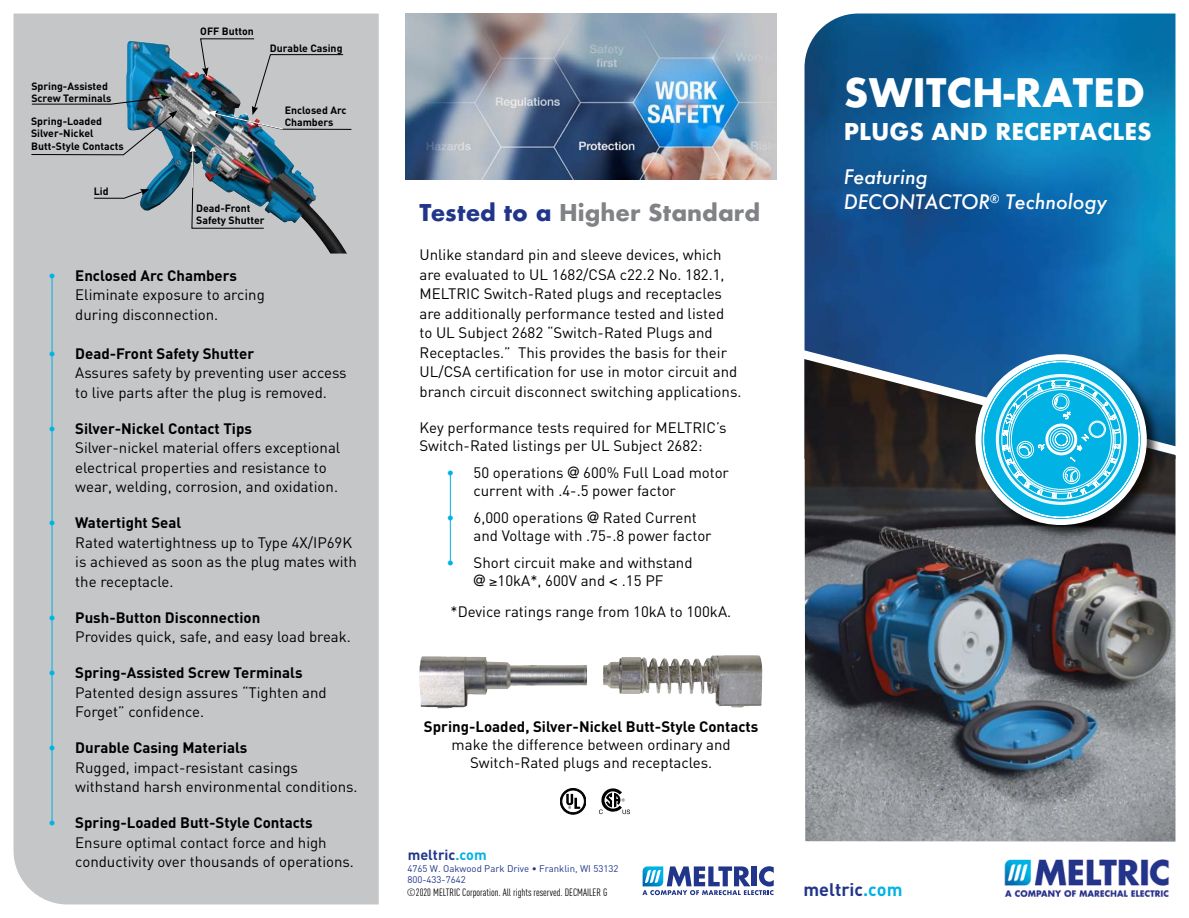
<style>
.page{position:relative;width:1189px;height:918px;background:#fff}
.page>*{position:absolute;margin:0;border:0;box-sizing:border-box;transform-origin:0 0}
.t1{font:700 38.25px "Futura";color:#fff}
.t2{font:700 22.5px "Futura";color:#808285}
.t3{font:700 22.5px "Futura";color:#fff}
.t4{font:italic 500 19.5px/25.5px "Futura";color:#fff}
.t5{font:700 18px "DIN";color:#21368b}
.t6{font:15px/19.5px "DIN";color:#000}
.t7{font:700 15px "DIN";color:#000}
.t8{font:700 14.4px "DIN";color:#21368b}
.t9{font:700 10.5px/12.6px "DIN";color:#000}
.t10{font:10.5px "DIN Cond";color:#000}
.t11{font:9.6px/10.8px "DIN";color:#21368b}
.s1{color:#00b3e4}
.s2{font-weight:700}
.s3{color:#21368b}
.s4{font-family:"Futura"}
</style>
<div class="page">
<div style="left:14px;top:14px;width:364px;height:890px;background:#c4c6c8"></div>
<hr style="left:52px;top:278px;width:1px;height:543px;background:#00b3e4">
<img style="left:126px;top:41px;width:221px;height:213px">
<svg style="left:94px;top:189px;width:55px;height:10px"></svg>
<svg style="left:31px;top:95px;width:139px;height:10px"></svg>
<svg style="left:31px;top:111px;width:146px;height:44px;background:#a5b0b6"></svg>
<img style="left:189px;top:143px;width:75px;height:86px">
<svg style="left:200px;top:38px;width:152px;height:92px;background:#adb2b6"></svg>
<svg style="left:642px;top:866px;width:131px;height:29px"></svg>
<svg style="left:560px;top:788px;width:26px;height:26px"></svg>
<svg style="left:599px;top:788px;width:31px;height:26px"></svg>
<hr style="left:450px;top:472px;width:1px;height:91px;background:#00b3e4">
<img style="left:405px;top:14px;width:371px;height:165px">
<img style="left:603px;top:655px;width:153px;height:39px">
<img style="left:804px;top:14px;width:371px;height:335px">
<img style="left:804px;top:518px;width:371px;height:324px">
<img style="left:1004px;top:859px;width:165px;height:38px">
<div style="left:973px;top:353px;width:188px;height:187px;background:#000;opacity:.75"></div>
<svg style="left:804px;top:349px;width:372px;height:169px;background:#396f84"></svg>
<div style="left:975px;top:354px;width:171px;height:171px;border:6px solid #fff;border-radius:50%"></div>
<p class="t9" style="left:31px;top:79px;width:81px">Spring-Assisted<br>Screw Terminals</p>
<p class="t9" style="left:31px;top:114px;width:94px">Spring-Loaded<br>Silver-Nickel<br>Butt-Style Contacts</p>
<p class="t9" style="left:94px;top:185px;width:16px">Lid</p>
<p class="t9" style="left:200px;top:25px;width:55px">OFF Button</p>
<p class="t9" style="left:270px;top:41px;width:74px">Durable Casing</p>
<p class="t9" style="left:284px;top:103px;width:63px">Enclosed Arc<br>Chambers</p>
<p class="t9" style="left:196px;top:201px;width:70px">Dead-Front<br>Safety Shutter</p>
<p class="t6" style="left:75px;top:266px;width:191px;text-indent:-27px"><span class="s1">•</span> <span class="s2">Enclosed Arc Chambers<br></span>Eliminate exposure to arcing during disconnection.</p>
<p class="t6" style="left:75px;top:344px;width:273px;text-indent:-27px"><span class="s1">•</span> <span class="s2">Dead-Front Safety Shutter<br></span>Assures safety by preventing user access to live parts after the plug is removed.</p>
<p class="t6" style="left:75px;top:419px;width:266px;text-indent:-27px"><span class="s1">•</span> <span class="s2">Silver-Nickel Contact Tips<br></span>Silver-nickel material offers exceptional electrical properties and resistance to wear, welding, corrosion, and oxidation.</p>
<p class="t6" style="left:75px;top:513px;width:283px;text-indent:-27px"><span class="s1">•</span> <span class="s2">Watertight Seal<br></span>Rated watertightness up to Type 4X/IP69K is achieved as soon as the plug mates with the receptacle.</p>
<p class="t6" style="left:75px;top:608px;width:277px;text-indent:-27px"><span class="s1">•</span> <span class="s2">Push-Button Disconnection<br></span>Provides quick, safe, and easy load break.</p>
<p class="t6" style="left:75px;top:663px;width:253px;text-indent:-27px"><span class="s1">•</span> <span class="s2">Spring-Assisted Screw Terminals<br></span>Patented design assures “Tighten and<br>Forget” confidence.</p>
<p class="t6" style="left:75px;top:738px;width:284px;text-indent:-27px"><span class="s1">•</span> <span class="s2">Durable Casing Materials<br></span>Rugged, impact-resistant casings withstand harsh environmental conditions.</p>
<p class="t6" style="left:75px;top:813px;width:280px;text-indent:-27px"><span class="s1">•</span> <span class="s2">Spring-Loaded Butt-Style Contacts<br></span>Ensure optimal contact force and high conductivity over thousands of operations.</p>
<h2 class="t2" style="left:419px;top:197px;width:342px"><span class="s3">Tested to a</span> Higher Standard</h2>
<p class="t6" style="left:419px;top:245px;width:323px">Unlike standard pin and sleeve devices, which are evaluated to UL 1682/CSA c22.2 No. 182.1, MELTRIC Switch-Rated plugs and receptacles are additionally performance tested and listed<br>to UL Subject 2682 “Switch-Rated Plugs and Receptacles.” This provides the basis for their UL/CSA certification for use in motor circuit and branch circuit disconnect switching applications.</p>
<p class="t6" style="left:419px;top:418px;width:308px;line-height:18px">Key performance tests required for MELTRIC’s<br>Switch-Rated listings per UL Subject 2682:</p>
<p class="t6" style="left:473px;top:463px;width:257px;line-height:18px;text-indent:-27px"><span class="s1">•</span> 50 operations <span class="s4">@</span> 600% Full Load motor current with .4-.5 power factor</p>
<p class="t6" style="left:473px;top:508px;width:239px;line-height:18px;text-indent:-27px"><span class="s1">•</span> 6,000 operations <span class="s4">@</span> Rated Current and Voltage with .75-.8 power factor</p>
<p class="t6" style="left:446px;top:553px;width:247px;line-height:18px;text-align:center"><span class="s1">•</span> Short circuit make and withstand <span class="s4">@</span> ≥10kA*, 600V and <span class="s4">&lt;</span> .15 PF</p>
<p class="t6" style="left:450px;top:602px;width:282px">*Device ratings range from 10kA to 100kA.</p>
<p class="t7" style="left:424px;top:717px;width:336px">Spring-Loaded, Silver-Nickel Butt-Style Contacts</p>
<p class="t6" style="left:451px;top:735px;width:280px;line-height:18px;text-align:center">make the difference between ordinary and<br>Switch-Rated plugs and receptacles.</p>
<p class="t8" style="left:407px;top:846px;width:80px">meltric<span class="s1">.com</span></p>
<p class="t11" style="left:407px;top:863px;width:212px">4765 W. Oakwood Park Drive • Franklin, WI 53132<br>800-433-7642</p>
<p class="t10" style="left:407px;top:886px;width:202px">©2020 MELTRIC Corporation. All rights reserved. DECMAILER G</p>
<h1 class="t1" style="left:843px;top:65px;width:302px">SWITCH-RATED</h1>
<h2 class="t3" style="left:843px;top:116px;width:309px">PLUGS AND RECEPTACLES</h2>
<h3 class="t4" style="left:843px;top:164px;width:264px">Featuring<br>DECONTACTOR<sup>®</sup> Technology</h3>
<p class="t5" style="left:803px;top:878px;width:100px">meltric<span class="s1">.com</span></p>
</div>
